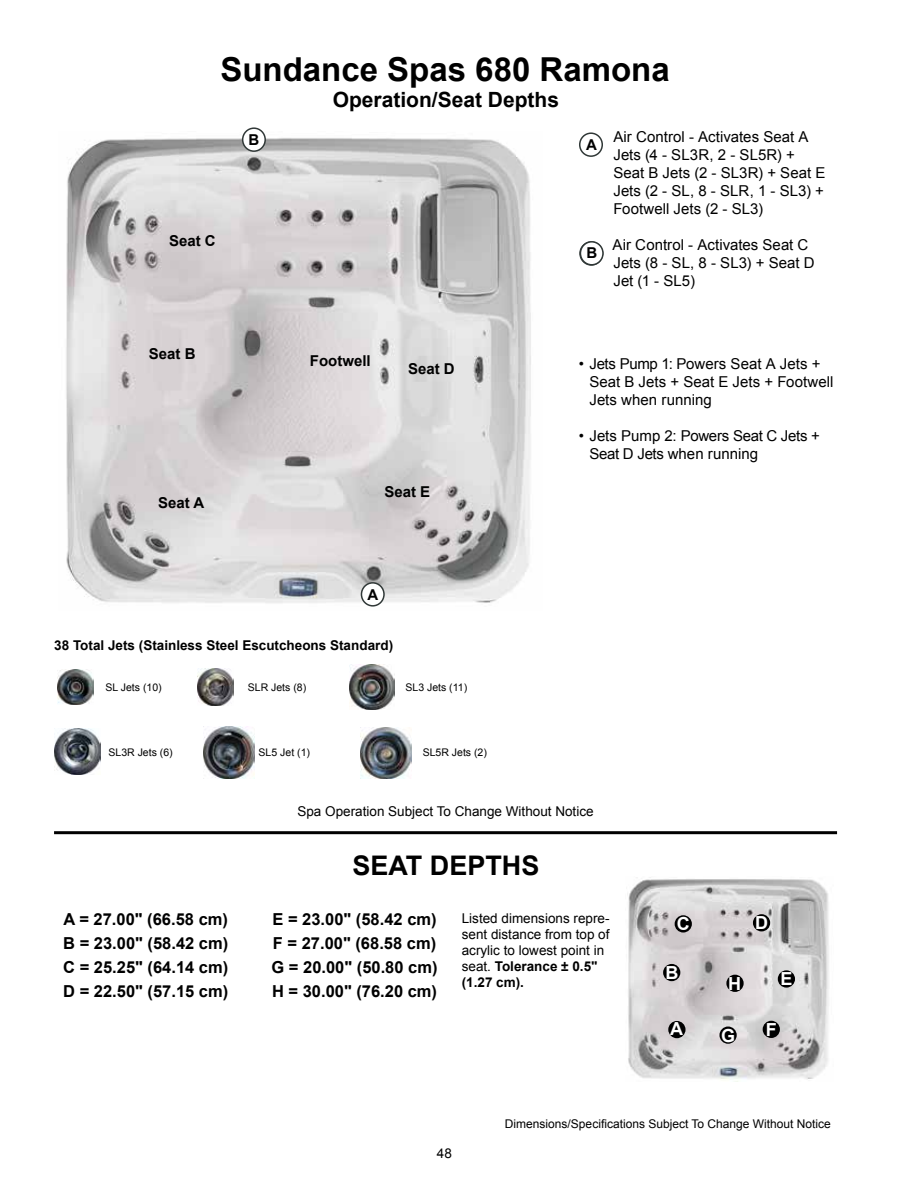
<style>
.page{position:relative;width:918px;height:1188px;background:#fff}
.page>*{position:absolute;margin:0;border:0;box-sizing:border-box;transform-origin:0 0}
.t1{font:700 33px "Arial";color:#000}
.t2{font:700 27px "Arial";color:#000}
.t3{font:700 21px "Arial";color:#000}
.t4{font:700 18px "Arial";color:#fff}
.t5{font:700 16.5px "Arial";color:#000}
.t6{font:15px/18px "Arial";letter-spacing:.005em;color:#000}
.t7{font:700 15px "Arial";color:#000}
.t8{font:700 15px "Arial";color:#000}
.t9{font:13.5px/16.2px "Arial";color:#000}
.t10{font:700 13.5px "Arial";color:#000}
.t11{font:12px "Arial";color:#000}
.t12{font:10.5px "Arial";color:#000}
.s1{font-weight:700}
</style>
<div class="page">
<div style="left:579px;top:132px;width:24px;height:25px;border:2px solid #303837;border-radius:50%"></div>
<div style="left:579px;top:241px;width:24px;height:25px;border:2px solid #303837;border-radius:50%"></div>
<div style="left:580px;top:242px;width:23px;height:23px;background:#fff;border-radius:50%"></div>
<div style="left:580px;top:241px;width:24px;height:25px;border:2px solid #303837;border-radius:50%"></div>
<img style="left:66px;top:131px;width:465px;height:476px">
<div style="left:361px;top:583px;width:23px;height:23px;background:#fff;border-radius:50%"></div>
<div style="left:361px;top:582px;width:24px;height:25px;border:2px solid #303837;border-radius:50%"></div>
<div style="left:243px;top:128px;width:22px;height:23px;background:#fff;border-radius:50%"></div>
<div style="left:242px;top:127px;width:24px;height:25px;border:2px solid #303837;border-radius:50%"></div>
<hr style="left:54px;top:831px;width:783px;height:3px;background:#000">
<img style="left:627px;top:877px;width:202px;height:203px">
<div style="left:675px;top:915px;width:17px;height:18px;background:#000;border-radius:50%"></div>
<div style="left:753px;top:914px;width:17px;height:17px;background:#000;border-radius:50%"></div>
<div style="left:763px;top:1021px;width:17px;height:17px;background:#000;border-radius:50%"></div>
<div style="left:778px;top:970px;width:17px;height:18px;background:#000;border-radius:50%"></div>
<div style="left:719px;top:1027px;width:18px;height:17px;background:#000;border-radius:50%"></div>
<div style="left:668px;top:1021px;width:18px;height:17px;background:#000;border-radius:50%"></div>
<div style="left:663px;top:964px;width:17px;height:17px;background:#000;border-radius:50%"></div>
<div style="left:726px;top:975px;width:18px;height:17px;background:#000;border-radius:50%"></div>
<img style="left:349px;top:664px;width:46px;height:46px">
<img style="left:57px;top:669px;width:36px;height:36px">
<img style="left:203px;top:727px;width:51px;height:51px">
<img style="left:197px;top:669px;width:36px;height:36px">
<img style="left:361px;top:727px;width:51px;height:51px">
<img style="left:54px;top:728px;width:47px;height:47px">
<h1 class="t1" style="left:220px;top:47px;width:451px">Sundance Spas 680 Ramona</h1>
<p class="t8" style="left:249px;top:130px;width:12px">B</p>
<p class="t7" style="left:169px;top:231px;width:48px">Seat C</p>
<p class="t7" style="left:149px;top:343px;width:48px">Seat B</p>
<p class="t7" style="left:158px;top:492px;width:48px">Seat A</p>
<h3 class="t3" style="left:333px;top:86px;width:228px">Operation/Seat Depths</h3>
<p class="t8" style="left:586px;top:135px;width:12px">A</p>
<p class="t8" style="left:586px;top:244px;width:12px">B</p>
<p class="t6" style="left:613px;top:128px;width:213px">Air Control - Activates Seat A<br>Jets (4 - SL3R, 2 - SL5R) +<br>Seat B Jets (2 - SL3R) + Seat E<br>Jets (2 - SL, 8 - SLR, 1 - SL3) +<br>Footwell Jets (2 - SL3)</p>
<p class="t6" style="left:613px;top:236px;width:204px">Air Control - Activates Seat C<br>Jets (8 - SL, 8 - SL3) + Seat D<br>Jet (1 - SL5)</p>
<p class="t7" style="left:310px;top:351px;width:62px">Footwell</p>
<p class="t7" style="left:408px;top:359px;width:48px">Seat D</p>
<p class="t7" style="left:384px;top:482px;width:47px">Seat E</p>
<p class="t6" style="left:589px;top:355px;width:246px;text-indent:-10px">• Jets Pump 1: Powers Seat A Jets +<br>Seat B Jets + Seat E Jets + Footwell<br>Jets when running</p>
<p class="t6" style="left:589px;top:427px;width:232px;text-indent:-10px">• Jets Pump 2: Powers Seat C Jets +<br>Seat D Jets when running</p>
<p class="t8" style="left:368px;top:584px;width:12px">A</p>
<p class="t10" style="left:54px;top:636px;width:340px">38 Total Jets (Stainless Steel Escutcheons Standard)</p>
<p class="t12" style="left:105px;top:680px;width:58px">SL Jets (10)</p>
<p class="t12" style="left:248px;top:680px;width:60px">SLR Jets (8)</p>
<p class="t12" style="left:406px;top:680px;width:63px">SL3 Jets (11)</p>
<p class="t12" style="left:109px;top:746px;width:66px">SL3R Jets (6)</p>
<p class="t12" style="left:259px;top:746px;width:53px">SL5 Jet (1)</p>
<p class="t12" style="left:423px;top:746px;width:66px">SL5R Jets (2)</p>
<p class="t9" style="left:297px;top:803px;width:298px">Spa Operation Subject To Change Without Notice</p>
<h2 class="t2" style="left:352px;top:848px;width:189px">SEAT DEPTHS</h2>
<p class="t5" style="left:64px;top:908px;width:166px">A = 27.00" (66.58 cm)</p>
<p class="t5" style="left:272px;top:908px;width:166px">E = 23.00" (58.42 cm)</p>
<p class="t9" style="left:462px;top:910px;width:149px">Listed dimensions repre&shy;sent distance from top of acrylic to lowest point in seat. <span class="s1">Tolerance ± 0.5" (1.27 cm).</span></p>
<p class="t5" style="left:63px;top:932px;width:167px">B = 23.00" (58.42 cm)</p>
<p class="t5" style="left:273px;top:932px;width:165px">F = 27.00" (68.58 cm)</p>
<p class="t5" style="left:63px;top:956px;width:167px">C = 25.25" (64.14 cm)</p>
<p class="t5" style="left:272px;top:956px;width:168px">G = 20.00" (50.80 cm)</p>
<p class="t5" style="left:63px;top:980px;width:167px">D = 22.50" (57.15 cm)</p>
<p class="t5" style="left:272px;top:980px;width:167px">H = 30.00" (76.20 cm)</p>
<p class="t4" style="left:677px;top:912px;width:14px">C</p>
<p class="t4" style="left:755px;top:911px;width:14px">D</p>
<p class="t4" style="left:666px;top:961px;width:14px">B</p>
<p class="t4" style="left:728px;top:971px;width:14px">H</p>
<p class="t4" style="left:781px;top:967px;width:14px">E</p>
<p class="t4" style="left:670px;top:1017px;width:14px">A</p>
<p class="t4" style="left:721px;top:1023px;width:16px">G</p>
<p class="t4" style="left:766px;top:1017px;width:12px">F</p>
<p class="t9" style="left:437px;top:1145px;width:17px">48</p>
<p class="t11" style="left:505px;top:1116px;width:327px">Dimensions/Specifications Subject To Change Without Notice</p>
</div>
